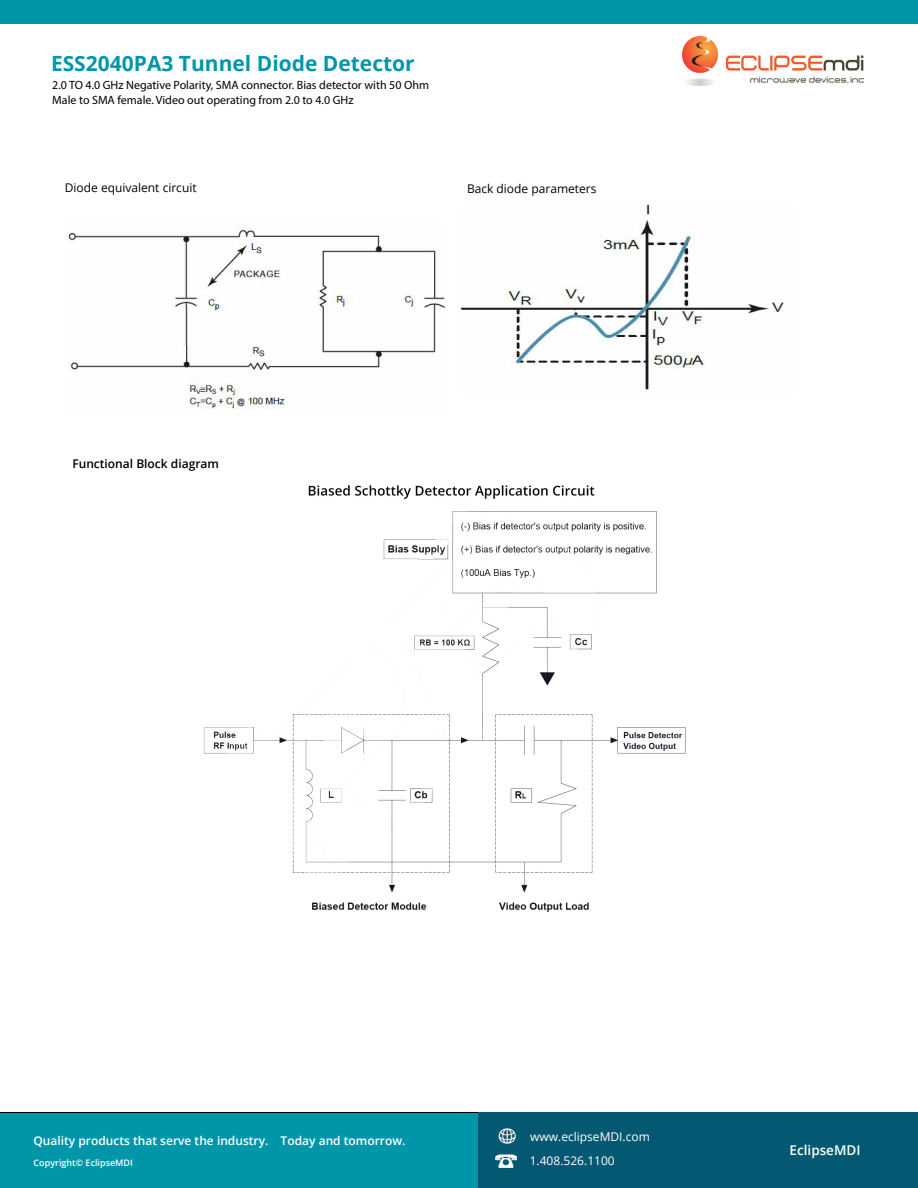
<style>
.page{position:relative;width:918px;height:1188px;background:#fff}
.page>*{position:absolute;margin:0;border:0;box-sizing:border-box;transform-origin:0 0}
.t1{font:700 21px "Open Sans";color:#0096a9}
.t2{font:600 13.5px "Open Sans";color:#fff}
.t3{font:12px/14.4px "Myriad Pro";color:#000}
.t4{font:600 12px "Open Sans";color:#fff}
.t5{font:12px "Open Sans";color:#000}
.t6{font:12px "Open Sans";color:#fff}
.t7{font:600 12px "Open Sans";color:#000}
.t8{font:600 9px "Open Sans";color:#fff}
</style>
<div class="page">
<div style="left:0;top:1112px;width:911px;height:76px;background:#0096a9"></div>
<div style="left:478px;top:1113px;width:440px;height:75px;background:#055871"></div>
<img style="left:495px;top:1154px;width:21px;height:14px">
<img style="left:498px;top:1128px;width:18px;height:16px">
<img style="left:682px;top:36px;width:182px;height:50px">
<div style="left:0;top:0;width:918px;height:23px;background:#0096a9"></div>
<img style="left:462px;top:204px;width:322px;height:187px">
<img style="left:68px;top:228px;width:378px;height:181px">
<img style="left:203px;top:485px;width:483px;height:427px">
<h1 class="t1" style="left:51px;top:49px;width:365px">ESS2040PA3 Tunnel Diode Detector</h1>
<p class="t3" style="left:52px;top:78px;width:378px">2.0 TO 4.0 GHz Negative Polarity, SMA connector. Bias detector with 50 Ohm<br>Male to SMA female. Video out operating from 2.0 to 4.0 GHz</p>
<p class="t5" style="left:65px;top:180px;width:133px">Diode equivalent circuit</p>
<p class="t5" style="left:467px;top:180px;width:131px">Back diode parameters</p>
<p class="t7" style="left:72px;top:456px;width:148px">Functional Block diagram</p>
<p class="t4" style="left:33px;top:1132px;width:374px">Quality products that serve the industry. Today and tomorrow.</p>
<p class="t8" style="left:34px;top:1156px;width:101px">Copyright© EclipseMDI</p>
<p class="t6" style="left:530px;top:1128px;width:121px">www.eclipseMDI.com</p>
<p class="t6" style="left:530px;top:1153px;width:87px">1.408.526.1100</p>
<p class="t2" style="left:790px;top:1141px;width:72px">EclipseMDI</p>
</div>
